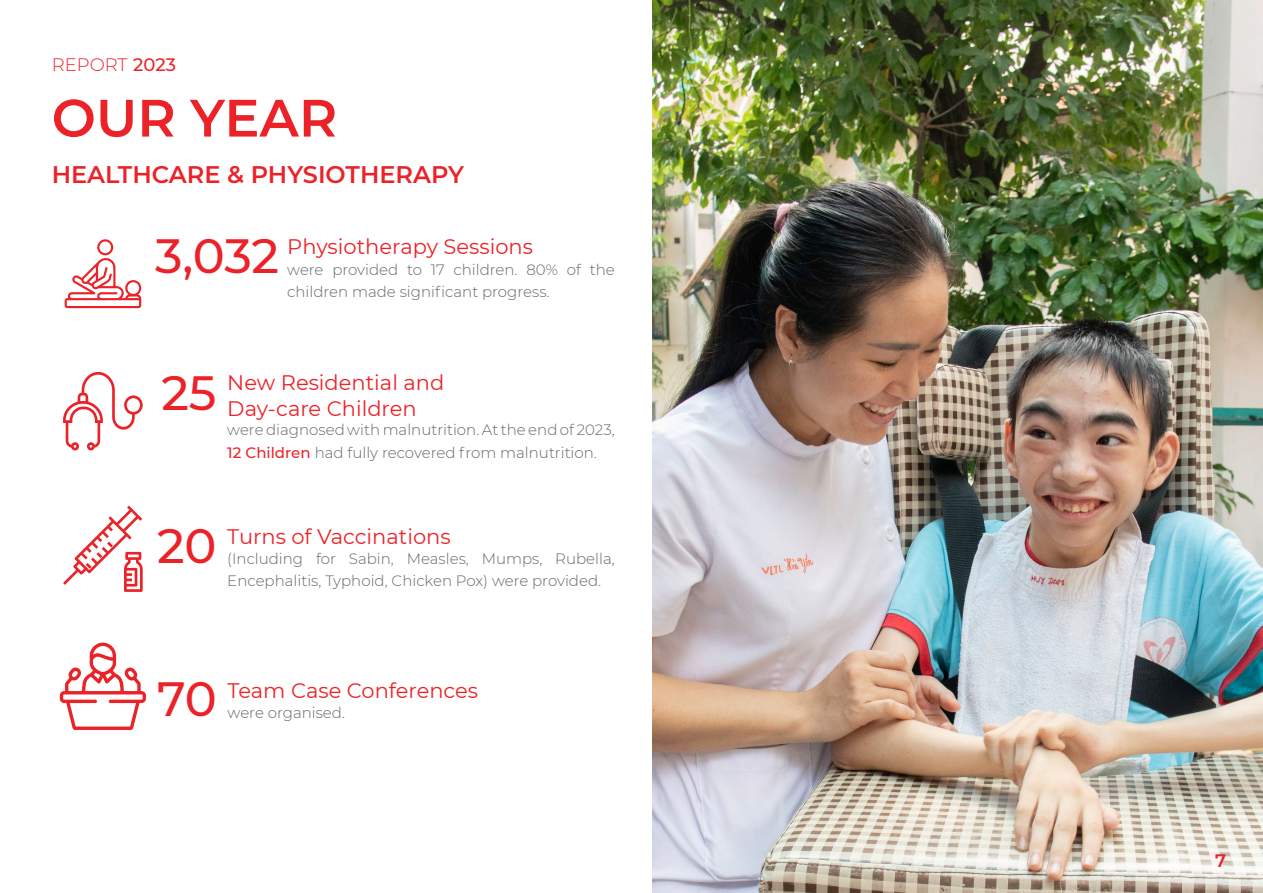
<style>
.page{position:relative;width:1263px;height:893px;background:#fff}
.page>*{position:absolute;margin:0;border:0;box-sizing:border-box;transform-origin:0 0}
.t1{font:600 52.5px "Montserrat";color:#eb2329}
.t2{font:500 48px "Montserrat";letter-spacing:-.005em;color:#eb2329}
.t3{font:600 24px "Montserrat";color:#eb2329}
.t4{font:21px/25.2px "Montserrat";color:#eb2329}
.t5{font:300 18px "Montserrat";color:#eb2329}
.t6{font:600 18px "Montserrat";color:#ed2124}
.t7{font:300 15px/22.5px "Montserrat";color:#666767}
.s1{font-weight:500}
.s2{font-weight:500;color:#eb2329}
</style>
<div class="page">
<img style="left:653px;top:0;width:610px;height:893px">
<svg style="left:64px;top:239px;width:78px;height:70px"></svg>
<div style="left:99px;top:241px;width:12px;height:12px;background:#fff;border-radius:50%"></div>
<svg style="left:63px;top:372px;width:80px;height:79px"></svg>
<svg style="left:63px;top:506px;width:80px;height:86px"></svg>
<svg style="left:60px;top:643px;width:86px;height:87px"></svg>
<p class="t5" style="left:52px;top:53px;width:126px">REPORT <span class="s1">2023</span></p>
<h1 class="t1" style="left:52px;top:81px;width:287px">OUR YEAR</h1>
<h3 class="t3" style="left:52px;top:157px;width:414px">HEALTHCARE &amp; PHYSIOTHERAPY</h3>
<h2 class="t2" style="left:155px;top:222px;width:126px">3,032</h2>
<h3 class="t4" style="left:287px;top:233px;width:247px">Physiotherapy Sessions</h3>
<p class="t7" style="left:287px;top:258px;width:329px">were provided to 17 children. 80% of the children made significant progress.</p>
<h2 class="t2" style="left:161px;top:359px;width:57px">25</h2>
<h3 class="t4" style="left:227px;top:370px;width:219px">New Residential and<br>Day-care Children</h3>
<p class="t7" style="left:227px;top:418px;width:389px">were diagnosed with malnutrition. At the end of 2023,<br><span class="s2">12 Children</span> had fully recovered from malnutrition.</p>
<h2 class="t2" style="left:157px;top:512px;width:61px">20</h2>
<h3 class="t4" style="left:227px;top:523px;width:225px">Turns of Vaccinations</h3>
<p class="t7" style="left:227px;top:547px;width:389px">(Including for Sabin, Measles, Mumps, Rubella,<br>Encephalitis, Typhoid, Chicken Pox) were provided.</p>
<h2 class="t2" style="left:157px;top:666px;width:61px">70</h2>
<h3 class="t4" style="left:228px;top:677px;width:252px">Team Case Conferences</h3>
<p class="t7" style="left:228px;top:701px;width:119px">were organised.</p>
<p class="t6" style="left:1215px;top:848px;width:12px">7</p>
</div>
